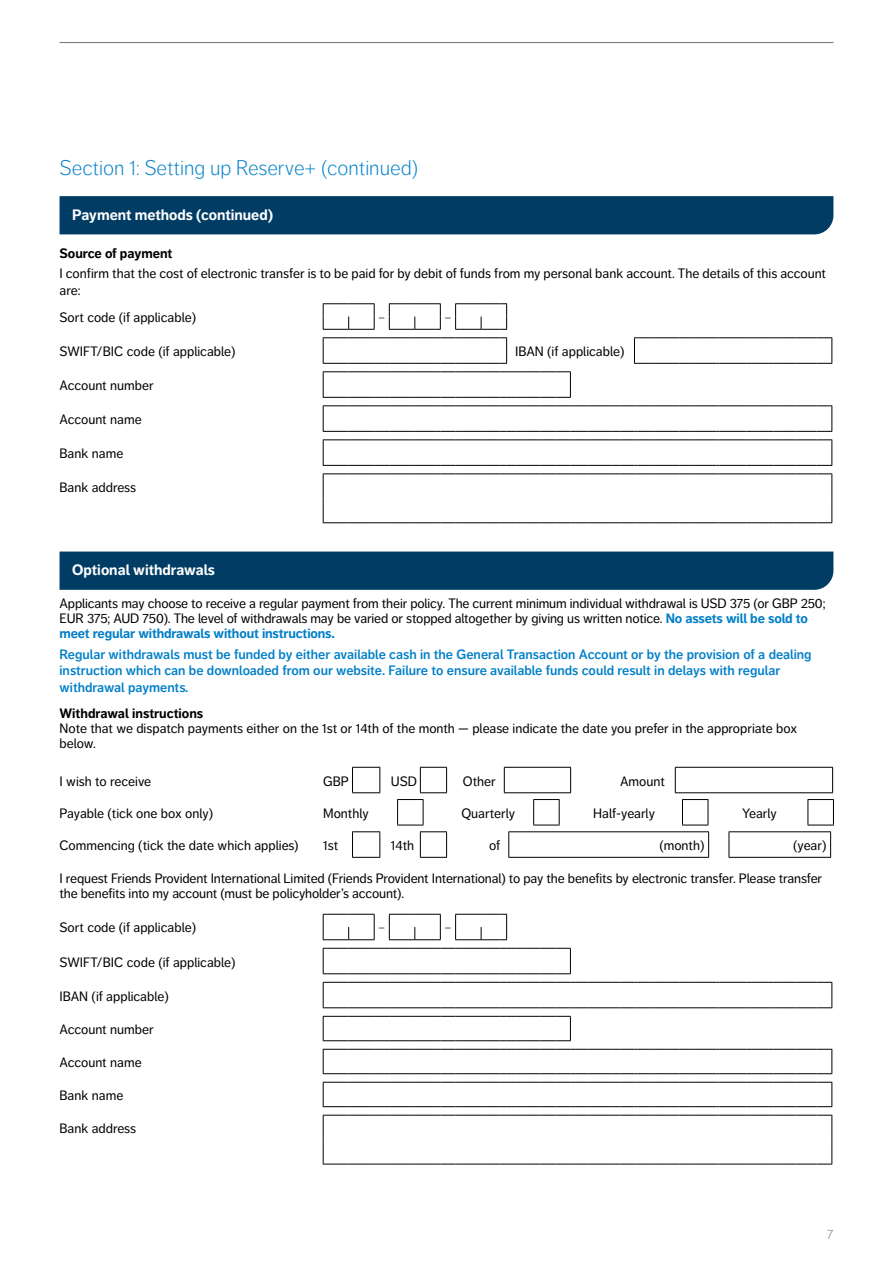
<style>
.page{position:relative;width:893px;height:1263px;background:#fff}
.page>*{position:absolute;margin:0;border:0;box-sizing:border-box;transform-origin:0 0}
.t1{font:300 21px "Friends Life Dagny";color:#007fc8}
.App_Form_Section_hea{font:700 15px "Friends Life Dagny";color:#fff}
.App_Form_question_9{font:13.5px/15px "Friends Life Dagny";letter-spacing:-.01em;color:#000}
.App_Form_Instruction{font:600 13.5px/16.5px "Friends Life Dagny";color:#007fc8}
.App_Form_copy_9_11pt{font:13.5px/16.5px "Friends Life Dagny";color:#000}
.App_Form_Numbered_In{font:13.5px "Friends Life Dagny";color:#000}
.App_Form_copy_9_11pt-2{font:700 13.5px "Friends Life Dagny";letter-spacing:-.005em;color:#000}
.App_Form_r_right_9_1{font:13.5px "Friends Life Dagny";color:#000}
.App_Form_Number_tabl{font:300 13.5px "Friends Life Dagny";color:#000}
.t2{font:300 13.5px "Friends Life Dagny";color:#7c7b7b}
.s1{font-weight:700;color:#007fc8}
.s2{font-weight:700}
</style>
<div class="page">
<hr style="left:60px;top:42px;width:773px;height:1px;background:#7c7b7b">
<div style="left:60px;top:196px;width:773px;height:38px;background:#003c64"></div>
<svg style="left:323px;top:303px;width:52px;height:27px"></svg>
<svg style="left:389px;top:303px;width:52px;height:27px"></svg>
<svg style="left:455px;top:303px;width:52px;height:27px"></svg>
<svg style="left:323px;top:337px;width:184px;height:27px"></svg>
<svg style="left:634px;top:337px;width:198px;height:27px"></svg>
<svg style="left:323px;top:371px;width:248px;height:27px"></svg>
<svg style="left:323px;top:405px;width:509px;height:27px"></svg>
<svg style="left:323px;top:439px;width:509px;height:27px"></svg>
<svg style="left:323px;top:473px;width:509px;height:50px"></svg>
<div style="left:60px;top:551px;width:773px;height:39px;background:#003c64"></div>
<svg style="left:352px;top:767px;width:481px;height:26px"></svg>
<hr style="left:675px;top:792px;width:158px;height:1px;background:#000">
<svg style="left:352px;top:799px;width:482px;height:59px"></svg>
<hr style="left:729px;top:857px;width:102px;height:1px;background:#000">
<svg style="left:323px;top:914px;width:509px;height:135px"></svg>
<svg style="left:323px;top:914px;width:52px;height:26px"></svg>
<svg style="left:389px;top:914px;width:52px;height:26px"></svg>
<svg style="left:455px;top:914px;width:52px;height:26px"></svg>
<svg style="left:323px;top:948px;width:248px;height:26px"></svg>
<svg style="left:323px;top:982px;width:509px;height:26px"></svg>
<svg style="left:323px;top:1016px;width:248px;height:25px"></svg>
<svg style="left:323px;top:1049px;width:509px;height:25px"></svg>
<svg style="left:323px;top:1082px;width:509px;height:25px"></svg>
<svg style="left:323px;top:1115px;width:509px;height:50px"></svg>
<p class="t1" style="left:60px;top:156px;width:360px">Section 1: Setting up Reserve+ (continued)</p>
<p class="App_Form_Section_hea" style="left:72px;top:206px;width:202px">Payment methods (continued)</p>
<p class="App_Form_copy_9_11pt-2" style="left:60px;top:245px;width:114px">Source of payment</p>
<p class="App_Form_copy_9_11pt" style="left:60px;top:266px;width:768px">I confirm that the cost of electronic transfer is to be paid for by debit of funds from my personal bank account. The details of this account are:</p>
<p class="App_Form_Numbered_In" style="left:60px;top:310px;width:138px">Sort code (if applicable)</p>
<p class="App_Form_Number_tabl" style="left:378px;top:310px;width:9px">–</p>
<p class="App_Form_Number_tabl" style="left:444px;top:310px;width:9px">–</p>
<p class="App_Form_Numbered_In" style="left:60px;top:344px;width:178px">SWIFT/BIC code (if applicable)</p>
<p class="App_Form_Numbered_In" style="left:515px;top:344px;width:111px">IBAN (if applicable)</p>
<p class="App_Form_Numbered_In" style="left:60px;top:378px;width:96px">Account number</p>
<p class="App_Form_Numbered_In" style="left:60px;top:412px;width:84px">Account name</p>
<p class="App_Form_Numbered_In" style="left:60px;top:446px;width:65px">Bank name</p>
<p class="App_Form_Numbered_In" style="left:60px;top:479px;width:78px">Bank address</p>
<p class="App_Form_Section_hea" style="left:72px;top:561px;width:144px">Optional withdrawals</p>
<p class="App_Form_question_9" style="left:60px;top:596px;width:767px">Applicants may choose to receive a regular payment from their policy. The current minimum individual withdrawal is USD 375 (or GBP 250;<br>EUR 375; AUD 750). The level of withdrawals may be varied or stopped altogether by giving us written notice. <span class="s1">No assets will be sold to meet regular withdrawals without instructions.</span></p>
<p class="App_Form_Instruction" style="left:60px;top:646px;width:754px">Regular withdrawals must be funded by either available cash in the General Transaction Account or by the provision of a dealing instruction which can be downloaded from our website. Failure to ensure available funds could result in delays with regular withdrawal payments.</p>
<p class="App_Form_question_9" style="left:60px;top:706px;width:739px"><span class="s2">Withdrawal instructions<br></span>Note that we dispatch payments either on the 1st or 14th of the month — please indicate the date you prefer in the appropriate box below.</p>
<p class="App_Form_question_9" style="left:60px;top:773px;width:93px">I wish to receive</p>
<p class="App_Form_question_9" style="left:323px;top:773px;width:27px">GBP</p>
<p class="App_Form_question_9" style="left:391px;top:773px;width:28px">USD</p>
<p class="App_Form_question_9" style="left:463px;top:773px;width:34px">Other</p>
<p class="App_Form_question_9" style="left:620px;top:773px;width:46px">Amount</p>
<p class="App_Form_question_9" style="left:60px;top:806px;width:155px">Payable (tick one box only)</p>
<p class="App_Form_question_9" style="left:323px;top:806px;width:47px">Monthly</p>
<p class="App_Form_question_9" style="left:461px;top:806px;width:55px">Quarterly</p>
<p class="App_Form_question_9" style="left:593px;top:806px;width:63px">Half-yearly</p>
<p class="App_Form_question_9" style="left:742px;top:806px;width:36px">Yearly</p>
<p class="App_Form_question_9" style="left:60px;top:838px;width:241px">Commencing (tick the date which applies)</p>
<p class="App_Form_question_9" style="left:323px;top:838px;width:16px">1st</p>
<p class="App_Form_question_9" style="left:391px;top:838px;width:25px">14th</p>
<p class="App_Form_question_9" style="left:489px;top:838px;width:13px">of</p>
<p class="App_Form_r_right_9_1" style="left:659px;top:838px;width:47px">(month)</p>
<p class="App_Form_r_right_9_1" style="left:793px;top:838px;width:35px">(year)</p>
<p class="App_Form_question_9" style="left:60px;top:871px;width:764px">I request Friends Provident International Limited (Friends Provident International) to pay the benefits by electronic transfer. Please transfer the benefits into my account (must be policyholder’s account).</p>
<p class="App_Form_question_9" style="left:60px;top:920px;width:138px">Sort code (if applicable)</p>
<p class="App_Form_Number_tabl" style="left:378px;top:920px;width:9px">–</p>
<p class="App_Form_Number_tabl" style="left:444px;top:920px;width:9px">–</p>
<p class="App_Form_question_9" style="left:60px;top:954px;width:178px">SWIFT/BIC code (if applicable)</p>
<p class="App_Form_question_9" style="left:60px;top:988px;width:111px">IBAN (if applicable)</p>
<p class="App_Form_question_9" style="left:60px;top:1022px;width:96px">Account number</p>
<p class="App_Form_question_9" style="left:60px;top:1055px;width:84px">Account name</p>
<p class="App_Form_question_9" style="left:60px;top:1088px;width:65px">Bank name</p>
<p class="App_Form_question_9" style="left:60px;top:1121px;width:78px">Bank address</p>
<p class="t2" style="left:827px;top:1226px;width:8px">7</p>
</div>
